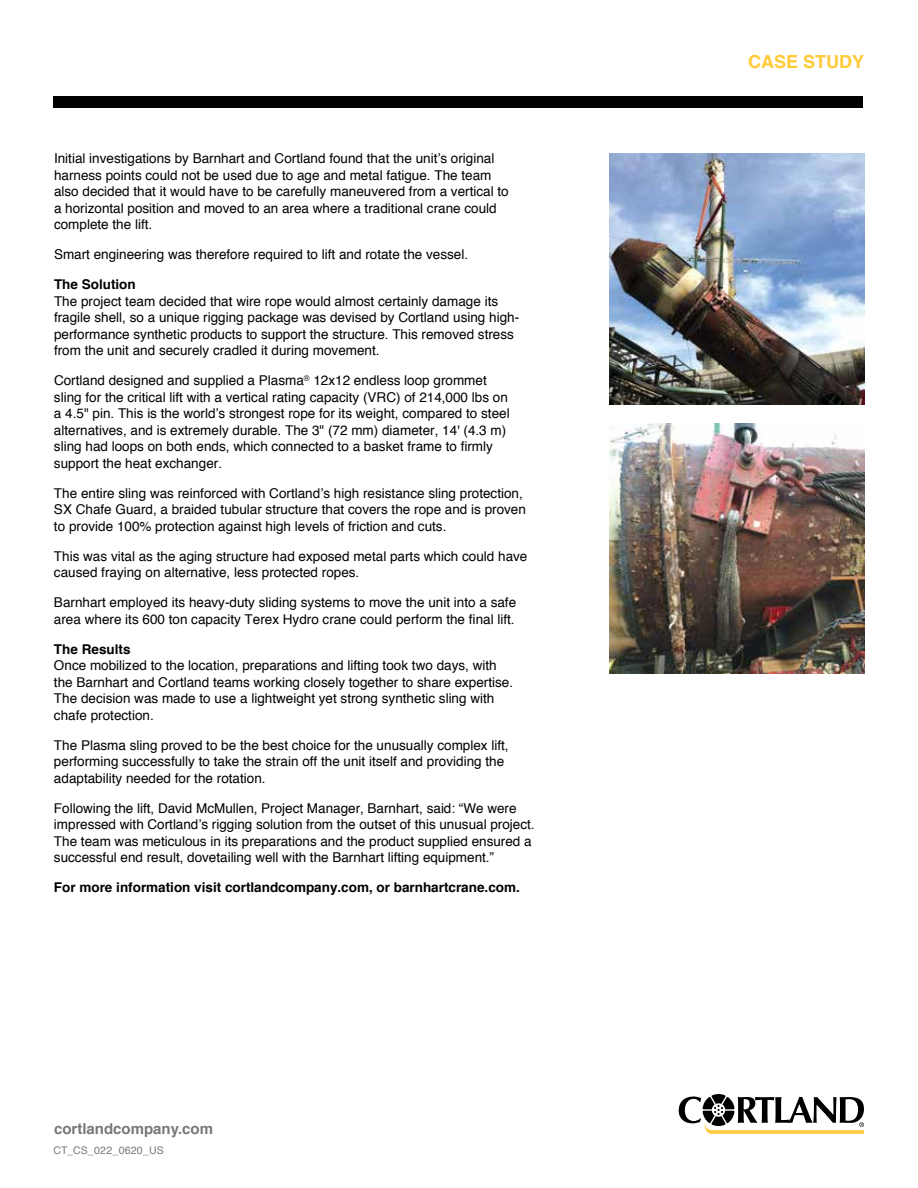
<style>
.page{position:relative;width:918px;height:1188px;background:#fff}
.page>*{position:absolute;margin:0;border:0;box-sizing:border-box;transform-origin:0 0}
.t1{font:700 18px "Helvetica";color:#ffca38}
.t2{font:700 15px "Helvetica";color:#77787b}
.t3{font:13.5px/16.5px "Helvetica";color:#000}
.t4{font:700 13.5px "Helvetica";color:#000}
.t5{font:10.5px "Helvetica";letter-spacing:.015em;color:#77787b}
</style>
<div class="page">
<div style="left:53px;top:96px;width:810px;height:11px;background:#000"></div>
<svg style="left:679px;top:1094px;width:185px;height:40px"></svg>
<img style="left:609px;top:154px;width:255px;height:250px">
<img style="left:609px;top:423px;width:255px;height:251px">
<p class="t3" style="left:54px;top:151px;width:456px">Initial investigations by Barnhart and Cortland found that the unit’s original harness points could not be used due to age and metal fatigue. The team also decided that it would have to be carefully maneuvered from a vertical to a horizontal position and moved to an area where a traditional crane could complete the lift.</p>
<p class="t3" style="left:54px;top:247px;width:416px">Smart engineering was therefore required to lift and rotate the vessel.</p>
<p class="t4" style="left:54px;top:274px;width:83px">The Solution</p>
<p class="t3" style="left:54px;top:293px;width:467px">The project team decided that wire rope would almost certainly damage its fragile shell, so a unique rigging package was devised by Cortland using high&shy;performance synthetic products to support the structure. This removed stress from the unit and securely cradled it during movement.</p>
<p class="t3" style="left:54px;top:373px;width:457px">Cortland designed and supplied a Plasma<sup>®</sup> 12x12 endless loop grommet sling for the critical lift with a vertical rating capacity (VRC) of 214,000 lbs on a 4.5" pin. This is the world’s strongest rope for its weight, compared to steel alternatives, and is extremely durable. The 3" (72 mm) diameter, 14' (4.3 m) sling had loops on both ends, which connected to a basket frame to firmly support the heat exchanger.</p>
<p class="t3" style="left:54px;top:485px;width:473px">The entire sling was reinforced with Cortland’s high resistance sling protection,<br>SX Chafe Guard, a braided tubular structure that covers the rope and is proven to provide 100% protection against high levels of friction and cuts.</p>
<p class="t3" style="left:54px;top:548px;width:475px">This was vital as the aging structure had exposed metal parts which could have caused fraying on alternative, less protected ropes.</p>
<p class="t3" style="left:54px;top:595px;width:464px">Barnhart employed its heavy-duty sliding systems to move the unit into a safe area where its 600 ton capacity Terex Hydro crane could perform the final lift.</p>
<p class="t4" style="left:54px;top:638px;width:78px">The Results</p>
<p class="t3" style="left:54px;top:658px;width:461px">Once mobilized to the location, preparations and lifting took two days, with the Barnhart and Cortland teams working closely together to share expertise.<br>The decision was made to use a lightweight yet strong synthetic sling with chafe protection.</p>
<p class="t3" style="left:54px;top:737px;width:456px">The Plasma sling proved to be the best choice for the unusually complex lift, performing successfully to take the strain off the unit itself and providing the adaptability needed for the rotation.</p>
<p class="t3" style="left:54px;top:800px;width:482px">Following the lift, David McMullen, Project Manager, Barnhart, said: “We were impressed with Cortland’s rigging solution from the outset of this unusual project.<br>The team was meticulous in its preparations and the product supplied ensured a successful end result, dovetailing well with the Barnhart lifting equipment.”</p>
<p class="t4" style="left:54px;top:877px;width:467px">For more information visit cortlandcompany.com, or barnhartcrane.com.</p>
<p class="t2" style="left:54px;top:1116px;width:160px">cortlandcompany.com</p>
<p class="t5" style="left:53px;top:1142px;width:112px">CT_CS_022_0620_US</p>
<h1 class="t1" style="left:748px;top:47px;width:118px">CASE STUDY</h1>
</div>
